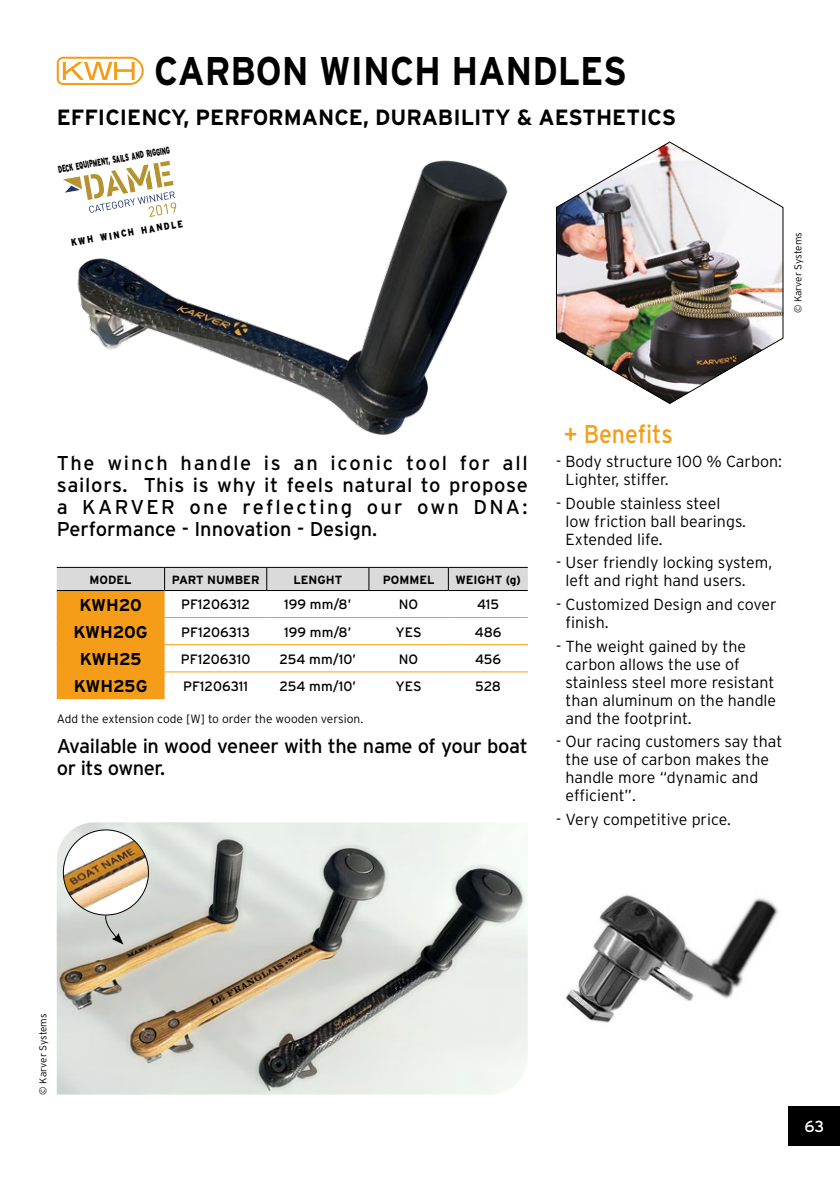
<style>
.page{position:relative;width:840px;height:1191px;background:#fff}
.page>*{position:absolute;margin:0;border:0;box-sizing:border-box;transform-origin:0 0}
.t1{font:700 40px "Interstate";color:#000;scale:.9 1}
.t2{font:25.6px "Interstate";letter-spacing:-.005em;color:#f59d19;scale:.9 1}
.t3{font:700 22px "Interstate";color:#000}
.t4{font:20px/22px "Interstate";letter-spacing:-.02em;color:#000;text-align:justify}
.t5{font:700 17px "Interstate";color:#000}
.t6{font:300 16px/18px "Interstate";color:#000}
.t7{font:16px "Interstate";color:#fff}
.Tableau_contents{font:13.6px "Interstate";color:#000}
.t8{font:300 12px "Interstate";color:#000}
.Tableau_descriptifs{font:700 11.8px "Interstate";color:#000}
.t9{font:900 10px "Interstate";color:#000;scale:.55 1}
.t10{font:300 10px "Interstate";letter-spacing:-.01em;color:#000}
.t11{font:900 10px "Interstate";color:#000;scale:.8 1}
</style>
<div class="page">
<img style="left:77px;top:160px;width:431px;height:275px">
<img style="left:566px;top:895px;width:213px;height:128px">
<svg style="left:57px;top:57px;width:87px;height:28px"></svg>
<img style="left:57px;top:822px;width:470px;height:272px">
<svg style="left:57px;top:567px;width:470px;height:132px"></svg>
<hr style="left:57px;top:590px;width:107px;height:1px;background:#000">
<hr style="left:164px;top:590px;width:102px;height:1px;background:#000">
<hr style="left:266px;top:590px;width:103px;height:1px;background:#000">
<hr style="left:369px;top:590px;width:79px;height:1px;background:#000">
<hr style="left:448px;top:590px;width:79px;height:1px;background:#000">
<img style="left:556px;top:141px;width:227px;height:263px">
<svg style="left:63px;top:160px;width:118px;height:75px"></svg>
<img style="left:63px;top:830px;width:85px;height:85px;border-radius:43px">
<svg style="left:103px;top:914px;width:20px;height:30px"></svg>
<div style="left:788px;top:1106px;width:51px;height:39px;background:#000"></div>
<p class="t1" style="left:154px;top:49px;width:526px">CARBON WINCH HANDLES</p>
<p class="t3" style="left:57px;top:105px;width:620px">EFFICIENCY, PERFORMANCE, DURABILITY &amp; AESTHETICS</p>
<p class="t9" style="left:57px;top:164px;width:208px;rotate:-10deg">DECK EQUIPMENT, SAILS AND RIGGING</p>
<p class="t11" style="left:70px;top:237px;width:143px;rotate:-10deg">KWH WINCH HANDLE</p>
<p class="t10" style="left:791px;top:313px;width:83px;rotate:-90deg">© Karver Systems</p>
<p class="t4" style="left:57px;top:451px;width:472px">The winch handle is an iconic tool for all sailors. This is why it feels natural to propose a KARVER one reflecting our own DNA:<br>Performance - Innovation - Design.</p>
<p class="Tableau_descriptifs" style="left:90px;top:573px;width:44px">MODEL</p>
<p class="Tableau_descriptifs" style="left:172px;top:573px;width:89px">PART NUMBER</p>
<p class="Tableau_descriptifs" style="left:293px;top:573px;width:50px">LENGHT</p>
<p class="Tableau_descriptifs" style="left:382px;top:573px;width:53px">POMMEL</p>
<p class="Tableau_descriptifs" style="left:455px;top:573px;width:67px">WEIGHT (g)</p>
<p class="t5" style="left:79px;top:595px;width:64px">KWH20</p>
<p class="Tableau_contents" style="left:181px;top:597px;width:70px">PF1206312</p>
<p class="Tableau_contents" style="left:284px;top:597px;width:68px">199 mm/8’</p>
<p class="Tableau_contents" style="left:398px;top:597px;width:21px">NO</p>
<p class="Tableau_contents" style="left:476px;top:597px;width:24px">415</p>
<p class="t5" style="left:73px;top:622px;width:76px">KWH20G</p>
<p class="Tableau_contents" style="left:181px;top:624px;width:70px">PF1206313</p>
<p class="Tableau_contents" style="left:284px;top:624px;width:68px">199 mm/8’</p>
<p class="Tableau_contents" style="left:395px;top:624px;width:28px">YES</p>
<p class="Tableau_contents" style="left:474px;top:624px;width:28px">486</p>
<p class="t5" style="left:80px;top:649px;width:63px">KWH25</p>
<p class="Tableau_contents" style="left:181px;top:651px;width:71px">PF1206310</p>
<p class="Tableau_contents" style="left:279px;top:651px;width:78px">254 mm/10’</p>
<p class="Tableau_contents" style="left:398px;top:651px;width:21px">NO</p>
<p class="Tableau_contents" style="left:474px;top:651px;width:28px">456</p>
<p class="t5" style="left:74px;top:677px;width:75px">KWH25G</p>
<p class="Tableau_contents" style="left:183px;top:678px;width:66px">PF1206311</p>
<p class="Tableau_contents" style="left:279px;top:678px;width:78px">254 mm/10’</p>
<p class="Tableau_contents" style="left:395px;top:678px;width:28px">YES</p>
<p class="Tableau_contents" style="left:475px;top:678px;width:27px">528</p>
<p class="t8" style="left:57px;top:712px;width:308px">Add the extension code [W] to order the wooden version.</p>
<p class="t4" style="left:57px;top:735px;width:472px">Available in wood veneer with the name of your boat or its owner.</p>
<p class="t2" style="left:563px;top:420px;width:123px">+ Benefits</p>
<p class="t6" style="left:565px;top:452px;width:218px;text-indent:-9px">- Body structure 100 % Carbon:<br>Lighter, stiffer.</p>
<p class="t6" style="left:565px;top:494px;width:182px;text-indent:-9px">- Double stainless steel low friction ball bearings.<br>Extended life.</p>
<p class="t6" style="left:565px;top:553px;width:208px;text-indent:-9px">- User friendly locking system, left and right hand users.</p>
<p class="t6" style="left:565px;top:595px;width:213px;text-indent:-9px">- Customized Design and cover finish.</p>
<p class="t6" style="left:565px;top:637px;width:212px;text-indent:-9px">- The weight gained by the carbon allows the use of stainless steel more resistant than aluminum on the handle and the footprint.</p>
<p class="t6" style="left:565px;top:732px;width:218px;text-indent:-9px">- Our racing customers say that the use of carbon makes the handle more “dynamic and efficient”.</p>
<p class="t6" style="left:556px;top:810px;width:176px">- Very competitive price.</p>
<p class="t10" style="left:37px;top:1094px;width:83px;rotate:-90deg">© Karver Systems</p>
<p class="t7" style="left:804px;top:1117px;width:21px">63</p>
</div>
